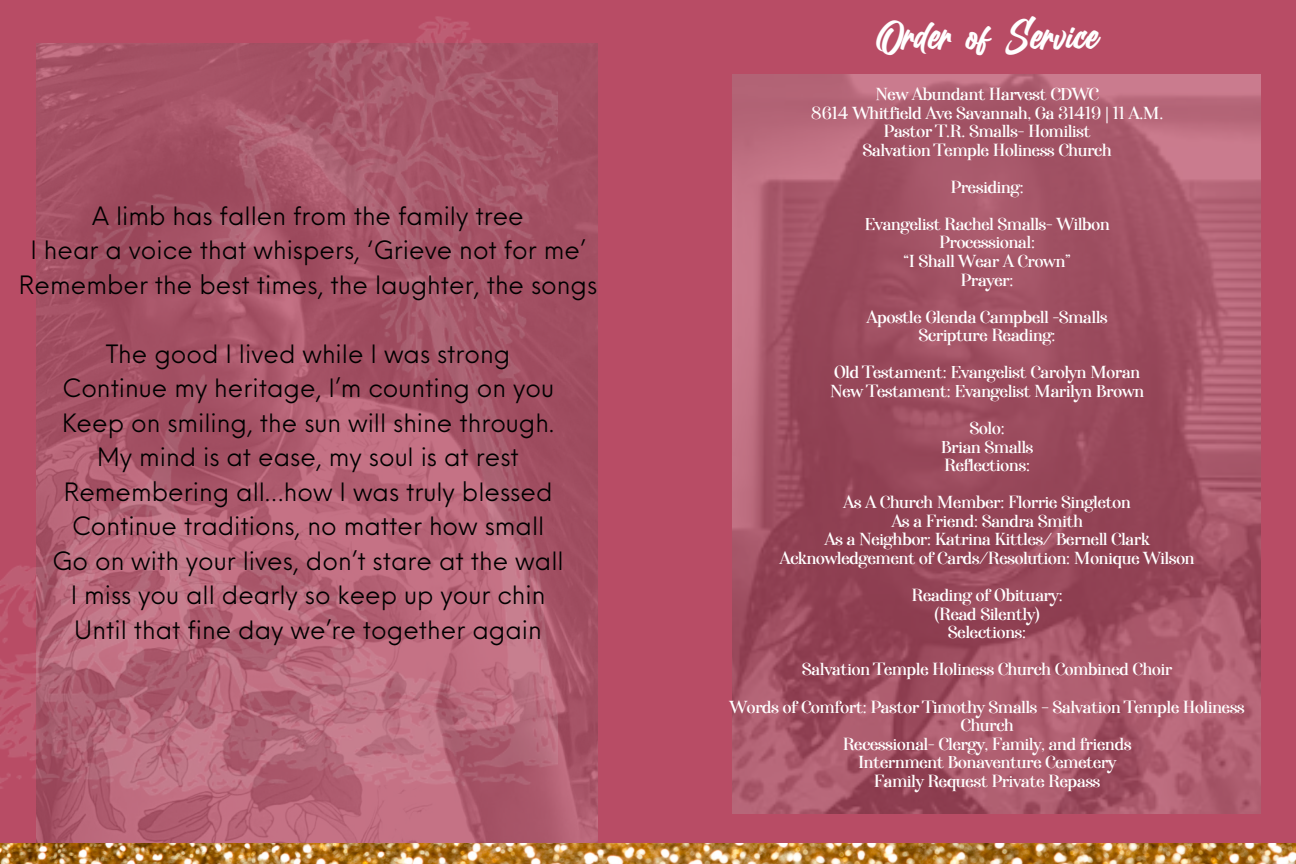
<style>
.page{position:relative;width:1296px;height:864px;background:#b84c65}
.page>*{position:absolute;margin:0;border:0;box-sizing:border-box;transform-origin:0 0}
.t1{font:41.9px "Billion Dreams";color:#fff}
.t2{font:24.7px "Neue Einstellung";color:#000}
.t3{font:17.1px/18.6px "Afterglow";color:#fff;text-align:center}
</style>
<div class="page">
<img style="left:37px;top:43px;width:561px;height:801px">
<img style="left:0;top:844px;width:1296px;height:20px">
<img style="left:0;top:16px;width:557px;height:799px">
<img style="left:733px;top:74px;width:528px;height:740px">
<p class="t2" style="left:92px;top:193px;width:433px">A limb has fallen from the family tree</p>
<p class="t2" style="left:30px;top:228px;width:557px">I hear a voice that whispers, ‘Grieve not for me’</p>
<p class="t2" style="left:19px;top:262px;width:580px">Remember the best times, the laughter, the songs</p>
<p class="t2" style="left:106px;top:331px;width:406px">The good I lived while I was strong</p>
<p class="t2" style="left:62px;top:366px;width:493px">Continue my heritage, I’m counting on you</p>
<p class="t2" style="left:62px;top:400px;width:493px">Keep on smiling, the sun will shine through.</p>
<p class="t2" style="left:97px;top:435px;width:423px">My mind is at ease, my soul is at rest</p>
<p class="t2" style="left:64px;top:469px;width:490px">Remembering all…how I was truly blessed</p>
<p class="t2" style="left:72px;top:504px;width:474px">Continue traditions, no matter how small</p>
<p class="t2" style="left:52px;top:538px;width:513px">Go on with your lives, don’t stare at the wall</p>
<p class="t2" style="left:71px;top:573px;width:476px">I miss you all dearly so keep up your chin</p>
<p class="t2" style="left:74px;top:607px;width:469px">Until that fine day we’re together again</p>
<p class="t1" style="left:875px;top:8px;width:225px">Order of Service</p>
<p class="t3" style="left:876px;top:85px;width:225px">New Abundant Harvest CDWC</p>
<p class="t3" style="left:811px;top:103px;width:354px">8614 Whitfield Ave Savannah, Ga 31419 | 11 A.M.</p>
<p class="t3" style="left:884px;top:122px;width:208px">Pastor T.R. Smalls- Homilist</p>
<p class="t3" style="left:863px;top:141px;width:250px">Salvation Temple Holiness Church</p>
<p class="t3" style="left:951px;top:178px;width:74px">Presiding:</p>
<p class="t3" style="left:865px;top:215px;width:247px">Evangelist Rachel Smalls- Wilbon</p>
<p class="t3" style="left:940px;top:233px;width:97px">Processional:</p>
<p class="t3" style="left:904px;top:252px;width:169px">“I Shall Wear A Crown”</p>
<p class="t3" style="left:961px;top:270px;width:54px">Prayer:</p>
<p class="t3" style="left:867px;top:308px;width:242px">Apostle Glenda Campbell -Smalls</p>
<p class="t3" style="left:919px;top:326px;width:138px">Scripture Reading:</p>
<p class="t3" style="left:834px;top:363px;width:307px">Old Testament: Evangelist Carolyn Moran</p>
<p class="t3" style="left:830px;top:382px;width:315px">New Testament: Evangelist Marilyn Brown</p>
<p class="t3" style="left:970px;top:419px;width:36px">Solo:</p>
<p class="t3" style="left:941px;top:438px;width:93px">Brian Smalls</p>
<p class="t3" style="left:944px;top:456px;width:87px">Reflections:</p>
<p class="t3" style="left:844px;top:493px;width:289px">As A Church Member: Florrie Singleton</p>
<p class="t3" style="left:892px;top:512px;width:193px">As a Friend: Sandra Smith</p>
<p class="t3" style="left:825px;top:530px;width:326px">As a Neighbor: Katrina Kittles/ Bernell Clark</p>
<p class="t3" style="left:780px;top:549px;width:416px">Acknowledgement of Cards/Resolution: Monique Wilson</p>
<p class="t3" style="left:912px;top:586px;width:152px">Reading of Obituary:</p>
<p class="t3" style="left:934px;top:605px;width:108px">(Read Silently)</p>
<p class="t3" style="left:948px;top:623px;width:79px">Selections:</p>
<p class="t3" style="left:802px;top:660px;width:371px">Salvation Temple Holiness Church Combined Choir</p>
<p class="t3" style="left:730px;top:697px;width:516px">Words of Comfort: Pastor Timothy Smalls – Salvation Temple Holiness<br>Church</p>
<p class="t3" style="left:843px;top:735px;width:290px">Recessional- Clergy, Family, and friends</p>
<p class="t3" style="left:858px;top:753px;width:259px">Internment Bonaventure Cemetery</p>
<p class="t3" style="left:874px;top:772px;width:228px">Family Request Private Repass</p>
</div>
